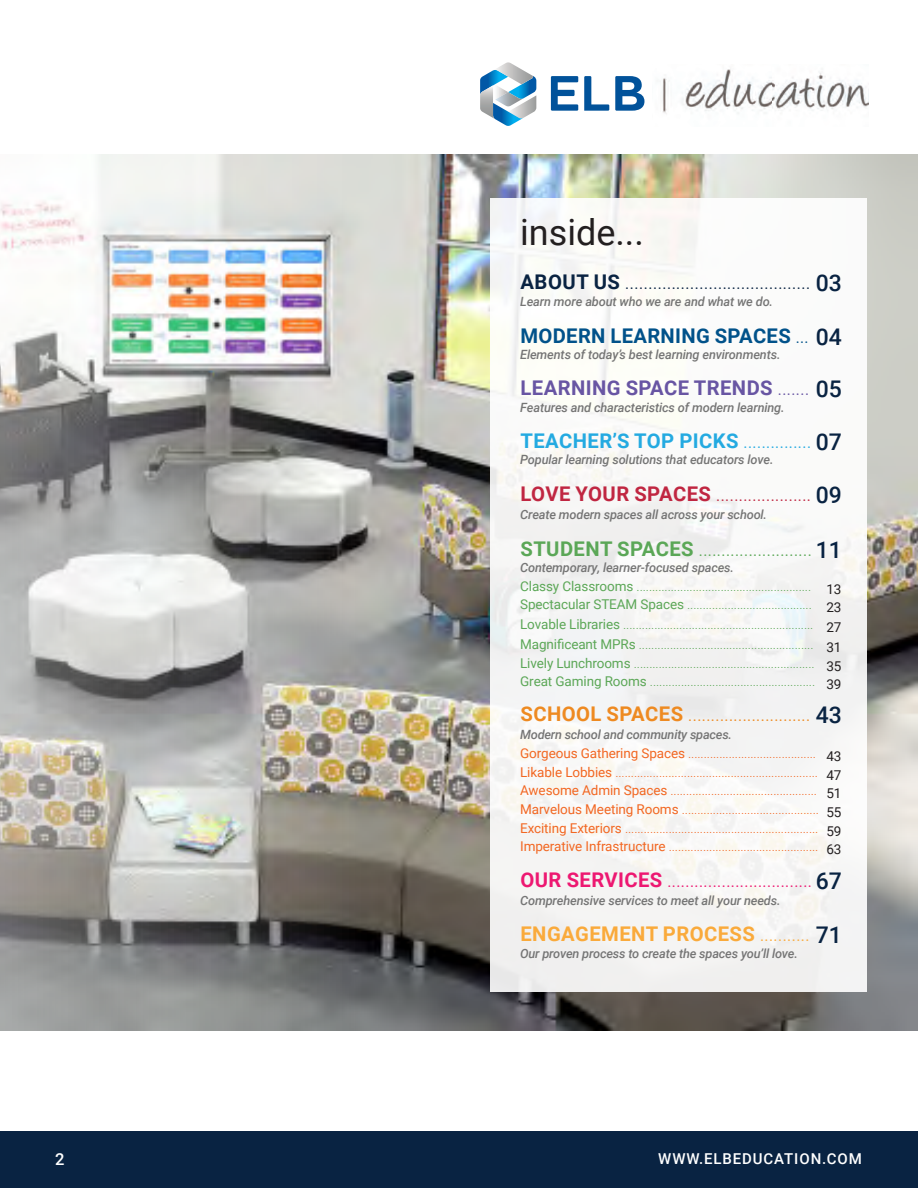
<style>
.page{position:relative;width:918px;height:1188px;background:#fff}
.page>*{position:absolute;margin:0;border:0;box-sizing:border-box;transform-origin:0 0}
.Left_Jusitfy{font:36px "Roboto";color:#231f20}
.Left_Jusitfy-2{font:500 22.95px "Roboto";color:#092342}
.Left_Jusitfy-3{font:300 20.25px "Roboto";color:#092342}
.Left_Jusitfy-4{font:300 20.25px "Roboto";color:#ed1871}
.Left_Jusitfy-5{font:300 20.25px "Roboto";color:#ee8a21}
.Left_Jusitfy-6{font:300 20.25px "Roboto";color:#5ba757}
.Left_Jusitfy-7{font:300 20.25px "Roboto";color:#c02641}
.Left_Jusitfy-8{font:700 20.25px "Roboto";letter-spacing:.02em;color:#24aae1}
.Left_Jusitfy-9{font:700 20.25px "Roboto";letter-spacing:.02em;color:#faaa3b}
.Left_Jusitfy-10{font:700 20.25px "Roboto";letter-spacing:.02em;color:#6855a3}
.Left_Jusitfy-11{font:700 20.25px "Roboto";letter-spacing:.015em;color:#01528a}
.t1{font:500 16.5px "Roboto";color:#fff}
.t2{font:500 15px "Roboto";letter-spacing:.06em;color:#fff}
.Left_Jusitfy-12{font:300 13.5px "Roboto";color:#5ca757}
.Left_Jusitfy-13{font:300 13.5px "Roboto";color:#f26722}
.Left_Jusitfy-14{font:13.5px "Roboto";letter-spacing:-.01em;color:#231f20}
.Left_Jusitfy-15{font:italic 500 12.75px "Roboto";letter-spacing:-.01em;color:#757575}
.s1{font-weight:700}
.s2{font-weight:300}
.s3{font-weight:400}
</style>
<div class="page">
<div style="left:0;top:1131px;width:918px;height:57px;background:#092342"></div>
<img style="left:0;top:155px;width:918px;height:875px">
<div style="left:490px;top:198px;width:377px;height:793px;background:#f8f7f6"></div>
<svg style="left:551px;top:76px;width:27px;height:35px"></svg>
<svg style="left:584px;top:76px;width:25px;height:35px"></svg>
<svg style="left:615px;top:76px;width:29px;height:35px"></svg>
<svg style="left:480px;top:62px;width:56px;height:64px"></svg>
<img style="left:662px;top:69px;width:206px;height:45px">
<p class="t1" style="left:55px;top:1148px;width:11px">2</p>
<p class="Left_Jusitfy" style="left:520px;top:207px;width:125px">inside...</p>
<p class="Left_Jusitfy-3" style="left:521px;top:267px;width:292px"><span class="s1">ABOUT US</span> ........................................</p>
<p class="Left_Jusitfy-15" style="left:520px;top:292px;width:255px">Learn more about who we are and what we do.</p>
<p class="Left_Jusitfy-2" style="left:816px;top:266px;width:28px">03</p>
<p class="Left_Jusitfy-11" style="left:521px;top:321px;width:290px">MODERN LEARNING SPACES <span class="s2">...</span></p>
<p class="Left_Jusitfy-15" style="left:520px;top:346px;width:262px">Elements of today’s best learning environments.</p>
<p class="Left_Jusitfy-10" style="left:521px;top:374px;width:291px">LEARNING SPACE TRENDS <span class="s2">.......</span></p>
<p class="Left_Jusitfy-2" style="left:816px;top:321px;width:28px">04</p>
<p class="Left_Jusitfy-2" style="left:816px;top:373px;width:28px">05</p>
<p class="Left_Jusitfy-15" style="left:520px;top:399px;width:266px">Features and characteristics of modern learning.</p>
<p class="Left_Jusitfy-15" style="left:520px;top:451px;width:255px">Popular learning solutions that educators love.</p>
<p class="Left_Jusitfy-8" style="left:521px;top:426px;width:293px">TEACHER’S TOP PICKS <span class="s2">...............</span></p>
<p class="Left_Jusitfy-2" style="left:816px;top:426px;width:28px">07</p>
<p class="Left_Jusitfy-2" style="left:816px;top:478px;width:28px">09</p>
<p class="Left_Jusitfy-2" style="left:816px;top:533px;width:28px">11</p>
<p class="Left_Jusitfy-7" style="left:521px;top:480px;width:292px"><span class="s1">LOVE YOUR SPACES</span> .....................</p>
<p class="Left_Jusitfy-6" style="left:521px;top:534px;width:293px"><span class="s1">STUDENT SPACES</span> .........................</p>
<p class="Left_Jusitfy-15" style="left:520px;top:505px;width:249px">Create modern spaces all across your school.</p>
<p class="Left_Jusitfy-15" style="left:520px;top:558px;width:215px">Contemporary, learner-focused spaces.</p>
<p class="Left_Jusitfy-12" style="left:520px;top:577px;width:293px"><span class="s3">Classy Classrooms</span> ........................................................</p>
<p class="Left_Jusitfy-12" style="left:520px;top:595px;width:293px"><span class="s3">Spectacular STEAM Spaces</span> ........................................</p>
<p class="Left_Jusitfy-12" style="left:520px;top:615px;width:295px"><span class="s3">Lovable Libraries</span> .............................................................</p>
<p class="Left_Jusitfy-12" style="left:520px;top:635px;width:295px"><span class="s3">Magnificeant MPRs</span> ........................................................</p>
<p class="Left_Jusitfy-12" style="left:520px;top:654px;width:296px"><span class="s3">Lively Lunchrooms</span> ..........................................................</p>
<p class="Left_Jusitfy-12" style="left:520px;top:672px;width:297px"><span class="s3">Great Gaming Rooms</span> .....................................................</p>
<p class="Left_Jusitfy-14" style="left:826px;top:580px;width:17px">13</p>
<p class="Left_Jusitfy-14" style="left:826px;top:598px;width:17px">23</p>
<p class="Left_Jusitfy-14" style="left:826px;top:618px;width:17px">27</p>
<p class="Left_Jusitfy-14" style="left:826px;top:638px;width:17px">31</p>
<p class="Left_Jusitfy-14" style="left:826px;top:657px;width:17px">35</p>
<p class="Left_Jusitfy-14" style="left:826px;top:675px;width:17px">39</p>
<p class="Left_Jusitfy-5" style="left:521px;top:699px;width:292px"><span class="s1">SCHOOL SPACES</span> ...........................</p>
<p class="Left_Jusitfy-2" style="left:816px;top:699px;width:28px">43</p>
<p class="Left_Jusitfy-15" style="left:520px;top:725px;width:213px">Modern school and community spaces.</p>
<p class="Left_Jusitfy-13" style="left:520px;top:743px;width:297px"><span class="s3">Gorgeous Gathering Spaces</span> .........................................</p>
<p class="Left_Jusitfy-13" style="left:520px;top:763px;width:299px"><span class="s3">Likable Lobbies</span> .................................................................</p>
<p class="Left_Jusitfy-13" style="left:520px;top:781px;width:299px"><span class="s3">Awesome Admin Spaces</span> ...............................................</p>
<p class="Left_Jusitfy-13" style="left:520px;top:799px;width:300px"><span class="s3">Marvelous Meeting Rooms</span> ............................................</p>
<p class="Left_Jusitfy-13" style="left:520px;top:818px;width:300px"><span class="s3">Exciting Exteriors</span> ..............................................................</p>
<p class="Left_Jusitfy-13" style="left:520px;top:836px;width:300px"><span class="s3">Imperative Infrastructure</span> ................................................</p>
<p class="Left_Jusitfy-14" style="left:826px;top:746px;width:17px">43</p>
<p class="Left_Jusitfy-14" style="left:826px;top:766px;width:17px">47</p>
<p class="Left_Jusitfy-14" style="left:826px;top:784px;width:17px">51</p>
<p class="Left_Jusitfy-14" style="left:826px;top:802px;width:17px">55</p>
<p class="Left_Jusitfy-14" style="left:826px;top:821px;width:17px">59</p>
<p class="Left_Jusitfy-14" style="left:826px;top:839px;width:17px">63</p>
<p class="Left_Jusitfy-4" style="left:521px;top:865px;width:293px"><span class="s1">OUR SERVICES</span> ................................</p>
<p class="Left_Jusitfy-2" style="left:816px;top:864px;width:28px">67</p>
<p class="Left_Jusitfy-15" style="left:520px;top:892px;width:262px">Comprehensive services to meet all your needs.</p>
<p class="Left_Jusitfy-9" style="left:521px;top:920px;width:291px">ENGAGEMENT PROCESS <span class="s2">...........</span></p>
<p class="Left_Jusitfy-15" style="left:520px;top:945px;width:279px">Our proven process to create the spaces you’ll love.</p>
<p class="Left_Jusitfy-2" style="left:816px;top:919px;width:28px">71</p>
<p class="t2" style="left:658px;top:1149px;width:205px">WWW.ELBEDUCATION.COM</p>
</div>
